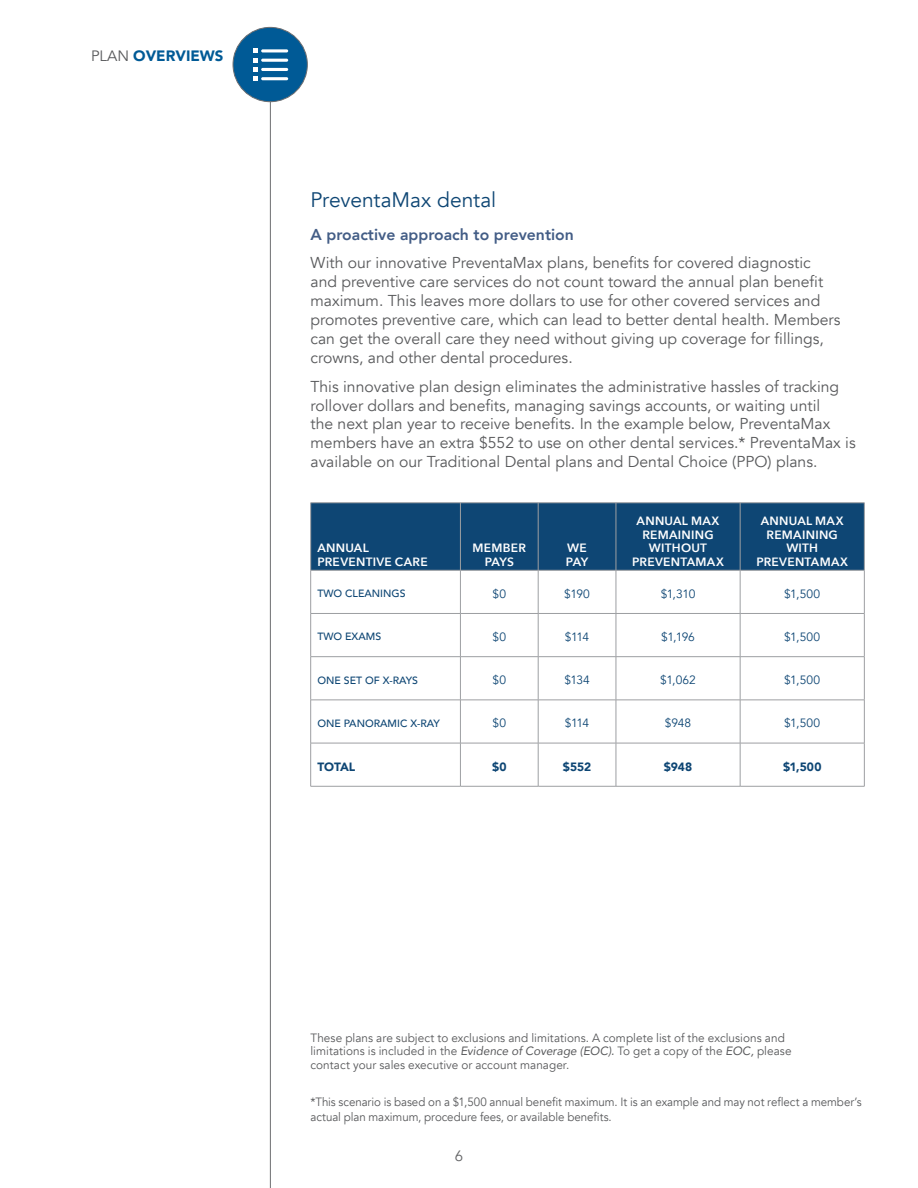
<style>
.page{position:relative;width:918px;height:1188px;background:#fff}
.page>*{position:absolute;margin:0;border:0;box-sizing:border-box;transform-origin:0 0}
.t1{font:21px "Avenir";letter-spacing:-.005em;color:#0e4674}
.t2{font:15.75px/18.9px "Avenir";color:#58595b}
.t3{font:800 15.75px "Avenir";color:#435d86}
.t4{font:900 15px "Avenir";color:#005a96}
.t5{font:15px "Avenir";color:#636466}
.t6{font:12px/13.5px "Avenir";color:#58595b}
.t7{font:12px/14.4px "Avenir";color:#58595b;scale:.96 1}
.t8{font:600 12px/13.5px "Avenir Next";letter-spacing:.02em;color:#fff;text-align:center}
.t9{font:12px "Avenir";color:#0e4674}
.t10{font:900 12px "Avenir";color:#0e4674}
.t11{font:500 10.5px "Avenir";color:#0e4674}
.s1{font-weight:400;color:#58595b}
.s2{font-style:italic}
</style>
<div class="page">
<hr style="left:270px;top:102px;width:1px;height:1086px;background:#6d6e71">
<div style="left:233px;top:27px;width:74px;height:75px;background:#005a96;border-radius:50%"></div>
<div style="left:233px;top:27px;width:75px;height:75px;border:1px solid #6d6e71;border-radius:50%"></div>
<hr style="left:261px;top:49px;width:27px;height:3px;background:#fff;border-radius:2px">
<hr style="left:261px;top:77px;width:27px;height:3px;background:#fff;border-radius:2px">
<hr style="left:261px;top:68px;width:27px;height:3px;background:#fff;border-radius:2px">
<hr style="left:261px;top:59px;width:27px;height:3px;background:#fff;border-radius:2px">
<svg style="left:253px;top:49px;width:4px;height:32px"></svg>
<div style="left:311px;top:504px;width:553px;height:66px;background:#0e4674"></div>
<hr style="left:460px;top:503px;width:78px;height:1px;background:#9d9fa2">
<hr style="left:538px;top:503px;width:78px;height:1px;background:#9d9fa2">
<hr style="left:538px;top:503px;width:1px;height:67px;background:#9d9fa2">
<hr style="left:616px;top:503px;width:124px;height:1px;background:#9d9fa2">
<hr style="left:616px;top:503px;width:1px;height:67px;background:#9d9fa2">
<hr style="left:460px;top:570px;width:78px;height:1px;background:#9d9fa2">
<hr style="left:538px;top:570px;width:78px;height:1px;background:#9d9fa2">
<hr style="left:538px;top:570px;width:1px;height:43px;background:#9d9fa2">
<hr style="left:616px;top:570px;width:124px;height:1px;background:#9d9fa2">
<hr style="left:616px;top:570px;width:1px;height:43px;background:#9d9fa2">
<hr style="left:460px;top:613px;width:78px;height:1px;background:#9d9fa2">
<hr style="left:538px;top:613px;width:78px;height:1px;background:#9d9fa2">
<hr style="left:538px;top:614px;width:1px;height:42px;background:#9d9fa2">
<hr style="left:616px;top:613px;width:124px;height:1px;background:#9d9fa2">
<hr style="left:616px;top:614px;width:1px;height:42px;background:#9d9fa2">
<hr style="left:460px;top:656px;width:78px;height:1px;background:#9d9fa2">
<hr style="left:538px;top:656px;width:78px;height:1px;background:#9d9fa2">
<hr style="left:538px;top:657px;width:1px;height:43px;background:#9d9fa2">
<hr style="left:616px;top:656px;width:124px;height:1px;background:#9d9fa2">
<hr style="left:616px;top:657px;width:1px;height:43px;background:#9d9fa2">
<hr style="left:460px;top:700px;width:78px;height:1px;background:#9d9fa2">
<hr style="left:538px;top:700px;width:78px;height:1px;background:#9d9fa2">
<hr style="left:538px;top:700px;width:1px;height:43px;background:#9d9fa2">
<hr style="left:616px;top:700px;width:124px;height:1px;background:#9d9fa2">
<hr style="left:616px;top:700px;width:1px;height:43px;background:#9d9fa2">
<hr style="left:460px;top:743px;width:78px;height:1px;background:#9d9fa2">
<hr style="left:538px;top:743px;width:78px;height:1px;background:#9d9fa2">
<hr style="left:538px;top:743px;width:1px;height:43px;background:#9d9fa2">
<hr style="left:616px;top:743px;width:124px;height:1px;background:#9d9fa2">
<hr style="left:616px;top:743px;width:1px;height:43px;background:#9d9fa2">
<hr style="left:460px;top:786px;width:78px;height:1px;background:#9d9fa2">
<hr style="left:538px;top:786px;width:78px;height:1px;background:#9d9fa2">
<hr style="left:616px;top:786px;width:124px;height:1px;background:#9d9fa2">
<hr style="left:310px;top:503px;width:150px;height:1px;background:#9d9fa2">
<hr style="left:310px;top:503px;width:1px;height:67px;background:#9d9fa2">
<hr style="left:460px;top:503px;width:1px;height:67px;background:#9d9fa2">
<hr style="left:310px;top:570px;width:150px;height:1px;background:#9d9fa2">
<hr style="left:310px;top:570px;width:1px;height:43px;background:#9d9fa2">
<hr style="left:460px;top:570px;width:1px;height:43px;background:#9d9fa2">
<hr style="left:310px;top:613px;width:150px;height:1px;background:#9d9fa2">
<hr style="left:310px;top:614px;width:1px;height:42px;background:#9d9fa2">
<hr style="left:460px;top:614px;width:1px;height:42px;background:#9d9fa2">
<hr style="left:310px;top:656px;width:150px;height:1px;background:#9d9fa2">
<hr style="left:310px;top:657px;width:1px;height:43px;background:#9d9fa2">
<hr style="left:460px;top:657px;width:1px;height:43px;background:#9d9fa2">
<hr style="left:310px;top:700px;width:150px;height:1px;background:#9d9fa2">
<hr style="left:310px;top:700px;width:1px;height:43px;background:#9d9fa2">
<hr style="left:460px;top:700px;width:1px;height:43px;background:#9d9fa2">
<hr style="left:310px;top:743px;width:150px;height:1px;background:#9d9fa2">
<hr style="left:310px;top:743px;width:1px;height:43px;background:#9d9fa2">
<hr style="left:460px;top:743px;width:1px;height:43px;background:#9d9fa2">
<hr style="left:310px;top:786px;width:150px;height:1px;background:#9d9fa2">
<hr style="left:740px;top:503px;width:125px;height:1px;background:#9d9fa2">
<hr style="left:740px;top:503px;width:1px;height:67px;background:#9d9fa2">
<hr style="left:864px;top:503px;width:1px;height:67px;background:#9d9fa2">
<hr style="left:740px;top:570px;width:125px;height:1px;background:#9d9fa2">
<hr style="left:740px;top:570px;width:1px;height:43px;background:#9d9fa2">
<hr style="left:864px;top:570px;width:1px;height:43px;background:#9d9fa2">
<hr style="left:740px;top:613px;width:125px;height:1px;background:#9d9fa2">
<hr style="left:740px;top:614px;width:1px;height:42px;background:#9d9fa2">
<hr style="left:864px;top:614px;width:1px;height:42px;background:#9d9fa2">
<hr style="left:740px;top:656px;width:125px;height:1px;background:#9d9fa2">
<hr style="left:740px;top:657px;width:1px;height:43px;background:#9d9fa2">
<hr style="left:864px;top:657px;width:1px;height:43px;background:#9d9fa2">
<hr style="left:740px;top:700px;width:125px;height:1px;background:#9d9fa2">
<hr style="left:740px;top:700px;width:1px;height:43px;background:#9d9fa2">
<hr style="left:864px;top:700px;width:1px;height:43px;background:#9d9fa2">
<hr style="left:740px;top:743px;width:125px;height:1px;background:#9d9fa2">
<hr style="left:740px;top:743px;width:1px;height:43px;background:#9d9fa2">
<hr style="left:864px;top:743px;width:1px;height:43px;background:#9d9fa2">
<hr style="left:740px;top:786px;width:125px;height:1px;background:#9d9fa2">
<p class="t4" style="left:91px;top:43px;width:134px"><span class="s1">PLAN</span> OVERVIEWS</p>
<h1 class="t1" style="left:310px;top:188px;width:187px">PreventaMax dental</h1>
<p class="t3" style="left:310px;top:222px;width:265px">A proactive approach to prevention</p>
<p class="t2" style="left:310px;top:254px;width:531px">With our innovative PreventaMax plans, benefits for covered diagnostic and preventive care services do not count toward the annual plan benefit maximum. This leaves more dollars to use for other covered services and promotes preventive care, which can lead to better dental health. Members can get the overall care they need without giving up coverage for fillings, crowns, and other dental procedures.</p>
<p class="t2" style="left:310px;top:377px;width:547px">This innovative plan design eliminates the administrative hassles of tracking rollover dollars and benefits, managing savings accounts, or waiting until<br>the next plan year to receive benefits. In the example below, PreventaMax members have an extra $552 to use on other dental services.* PreventaMax is available on our Traditional Dental plans and Dental Choice (PPO) plans.</p>
<p class="t8" style="left:317px;top:541px;width:112px;text-align:left">ANNUAL<br>PREVENTIVE CARE</p>
<p class="t8" style="left:473px;top:541px;width:55px">MEMBER<br>PAYS</p>
<p class="t8" style="left:566px;top:541px;width:24px;text-align:left">WE<br>PAY</p>
<p class="t8" style="left:632px;top:514px;width:93px">ANNUAL MAX<br>REMAINING<br>WITHOUT<br>PREVENTAMAX</p>
<p class="t8" style="left:756px;top:514px;width:93px">ANNUAL MAX<br>REMAINING<br>WITH<br>PREVENTAMAX</p>
<p class="t11" style="left:317px;top:584px;width:90px">TWO CLEANINGS</p>
<p class="t9" style="left:493px;top:587px;width:15px">$0</p>
<p class="t9" style="left:564px;top:587px;width:27px">$190</p>
<p class="t9" style="left:661px;top:587px;width:36px">$1,310</p>
<p class="t9" style="left:784px;top:587px;width:37px">$1,500</p>
<p class="t11" style="left:317px;top:628px;width:65px">TWO EXAMS</p>
<p class="t9" style="left:493px;top:630px;width:15px">$0</p>
<p class="t9" style="left:565px;top:630px;width:26px">$114</p>
<p class="t9" style="left:661px;top:630px;width:35px">$1,196</p>
<p class="t9" style="left:784px;top:630px;width:37px">$1,500</p>
<p class="t11" style="left:317px;top:671px;width:102px">ONE SET OF X-RAYS</p>
<p class="t9" style="left:493px;top:673px;width:15px">$0</p>
<p class="t9" style="left:564px;top:673px;width:27px">$134</p>
<p class="t9" style="left:660px;top:673px;width:37px">$1,062</p>
<p class="t9" style="left:784px;top:673px;width:37px">$1,500</p>
<p class="t11" style="left:317px;top:714px;width:124px">ONE PANORAMIC X-RAY</p>
<p class="t9" style="left:493px;top:716px;width:15px">$0</p>
<p class="t9" style="left:565px;top:716px;width:26px">$114</p>
<p class="t9" style="left:665px;top:716px;width:28px">$948</p>
<p class="t9" style="left:784px;top:716px;width:37px">$1,500</p>
<p class="t10" style="left:317px;top:756px;width:39px">TOTAL</p>
<p class="t10" style="left:492px;top:756px;width:16px">$0</p>
<p class="t10" style="left:563px;top:756px;width:30px">$552</p>
<p class="t10" style="left:664px;top:756px;width:30px">$948</p>
<p class="t10" style="left:783px;top:756px;width:40px">$1,500</p>
<p class="t6" style="left:310px;top:1031px;width:483px">These plans are subject to exclusions and limitations. A complete list of the exclusions and limitations is included in the <span class="s2">Evidence of Coverage (EOC).</span> To get a copy of the <span class="s2">EOC,</span> please contact your sales executive or account manager.</p>
<p class="t7" style="left:310px;top:1095px;width:576px">*This scenario is based on a $1,500 annual benefit maximum. It is an example and may not reflect a member’s actual plan maximum, procedure fees, or available benefits.</p>
<p class="t5" style="left:455px;top:1147px;width:10px">6</p>
</div>
